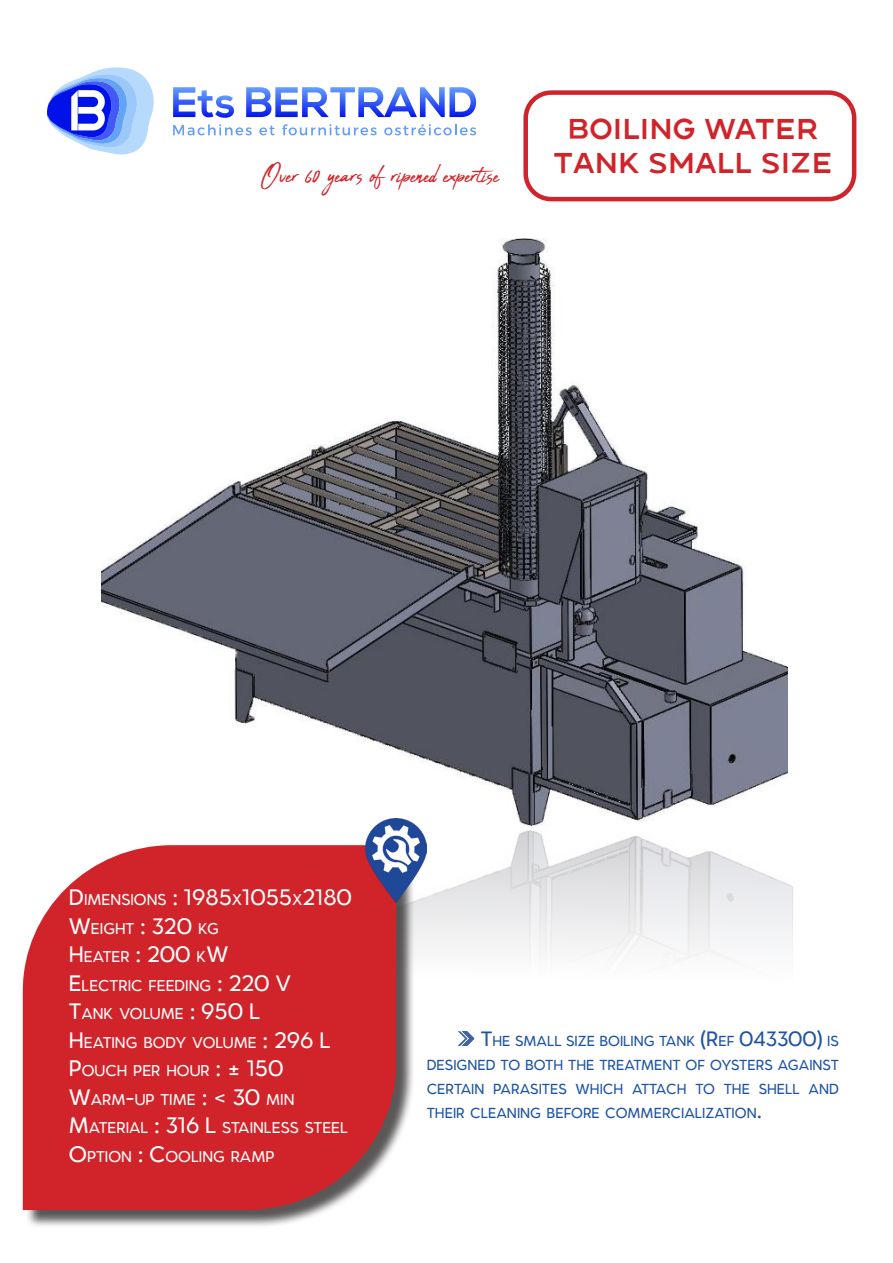
<style>
.page{position:relative;width:893px;height:1263px;background:#fff}
.page>*{position:absolute;margin:0;border:0;box-sizing:border-box;transform-origin:0 0}
.t1{font:34.5px "Abuget";color:#d1232a}
.t2{font:28.5px/34.2px "Conneqt";color:#d1232a;text-align:center}
.t3{font:21px "Oblivian Text";color:#fff}
.t4{font:19.5px "Oblivian Text";color:#1e53a4}
.t5{font:14.7px "Oblivian Text";color:#fff}
.t6{font:13.65px/24px "Oblivian Text";color:#1e53a4;text-align:justify}
.s1{font-size:14.7px}
.s2{font-size:21px}
.s3{font-size:19.5px}
</style>
<div class="page">
<img style="left:365px;top:831px;width:429px;height:208px">
<img style="left:101px;top:238px;width:686px;height:588px">
<div style="left:25px;top:847px;width:390px;height:382px;background:#231f20;opacity:.75"></div>
<svg style="left:23px;top:845px;width:373px;height:365px;background:#d12f36"></svg>
<img style="left:366px;top:818px;width:61px;height:84px">
<svg style="left:47px;top:67px;width:107px;height:88px"></svg>
<svg style="left:173px;top:87px;width:61px;height:31px"></svg>
<svg style="left:246px;top:87px;width:230px;height:30px"></svg>
<svg style="left:173px;top:124px;width:79px;height:11px"></svg>
<svg style="left:259px;top:126px;width:16px;height:9px"></svg>
<svg style="left:282px;top:124px;width:95px;height:11px"></svg>
<svg style="left:384px;top:124px;width:92px;height:11px"></svg>
<div style="left:523px;top:90px;width:333px;height:111px;border:4px solid #d1232a;border-radius:26px"></div>
<svg style="left:457px;top:1031px;width:17px;height:15px"></svg>
<p class="t1" style="left:261px;top:156px;width:240px">Over 60 years of ripened expertise</p>
<p class="t2" style="left:553px;top:111px;width:281px">BOILING WATER<br>TANK SMALL SIZE</p>
<p class="t3" style="left:69px;top:882px;width:285px">D<span class="s1">IMENSIONS</span> : 1985<span class="s1">X</span>1055<span class="s1">X</span>2180</p>
<p class="t5" style="left:69px;top:917px;width:151px"><span class="s2">W</span>EIGHT <span class="s2">: 320</span> KG</p>
<p class="t3" style="left:69px;top:939px;width:161px">H <span class="s1">EATER</span> : 200 <span class="s1">K</span>W</p>
<p class="t5" style="left:69px;top:974px;width:224px"><span class="s2">E</span>LECTRIC FEEDING <span class="s2">: 220 V</span></p>
<p class="t5" style="left:69px;top:1003px;width:191px"><span class="s2">T</span>ANK VOLUME <span class="s2">: 950 L</span></p>
<p class="t5" style="left:69px;top:1031px;width:261px"><span class="s2">H</span> EATING BODY VOLUME <span class="s2">: 296 L</span></p>
<p class="t5" style="left:69px;top:1060px;width:216px"><span class="s2">P</span>OUCH PER HOUR <span class="s2">: ± 150</span></p>
<p class="t5" style="left:69px;top:1088px;width:227px"><span class="s2">W</span>ARM<span class="s2">-</span>UP TIME <span class="s2">: &lt; 30</span> MIN</p>
<p class="t5" style="left:69px;top:1117px;width:281px"><span class="s2">M</span>ATERIAL <span class="s2">: 316 L</span> STAINLESS STEEL</p>
<p class="t5" style="left:69px;top:1145px;width:205px"><span class="s2">O</span>PTION <span class="s2">: C</span>OOLING RAMP</p>
<p class="t6" style="left:427px;top:1028px;width:414px;text-indent:66px">HE SMALL SIZE BOILING TANK <span class="s3">(R</span>EF <span class="s3">043300)</span> IS DESIGNED TO BOTH THE TREATMENT OF OYSTERS AGAINST CERTAIN PARASITES WHICH ATTACH TO THE SHELL AND THEIR CLEANING BEFORE COMMERCIALIZATION<span class="s3">.</span></p>
<p class="t4" style="left:427px;top:1024px;width:34px">T</p>
</div>
